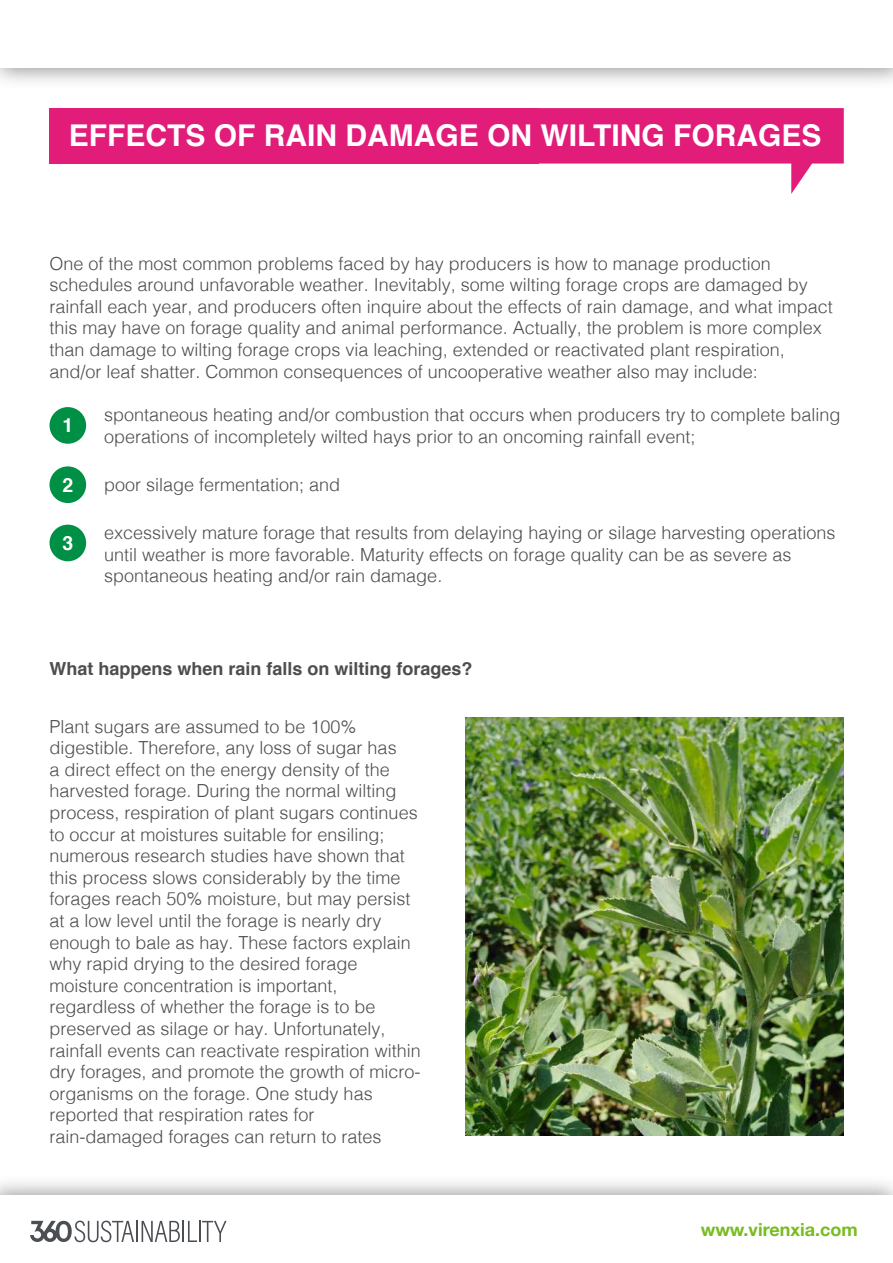
<style>
.page{position:relative;width:893px;height:1263px;background:#fff}
.page>*{position:absolute;margin:0;border:0;box-sizing:border-box;transform-origin:0 0}
.t1{font:700 30px "Helvetica";color:#fff}
.t2{font:700 19.5px "Helvetica";color:#fff}
.t3{font:300 18px/21.6px "Helvetica";color:#4d4d4d}
.t4{font:700 18px "Helvetica";color:#4d4d4d}
.t5{font:700 18px "Helvetica Neue";color:#78bc20}
</style>
<div class="page">
<div style="left:50px;top:407px;width:36px;height:37px;background:#009045;border-radius:50%"></div>
<div style="left:50px;top:466px;width:36px;height:37px;background:#009045;border-radius:50%"></div>
<div style="left:50px;top:525px;width:36px;height:36px;background:#009045;border-radius:50%"></div>
<svg style="left:539px;top:108px;width:305px;height:86px"></svg>
<div style="left:49px;top:108px;width:490px;height:56px;background:#e11c79"></div>
<img style="left:465px;top:717px;width:378px;height:418px">
<svg style="left:30px;top:1220px;width:104px;height:22px"></svg>
<hr style="left:136px;top:1221px;width:2px;height:21px;background:#4b4f54">
<svg style="left:142px;top:1221px;width:38px;height:21px"></svg>
<hr style="left:182px;top:1221px;width:2px;height:21px;background:#4b4f54">
<svg style="left:188px;top:1221px;width:39px;height:21px"></svg>
<h1 class="t1" style="left:69px;top:111px;width:754px">EFFECTS OF RAIN DAMAGE ON WILTING FORAGES</h1>
<p class="t3" style="left:50px;top:251px;width:785px">One of the most common problems faced by hay producers is how to manage production schedules around unfavorable weather. Inevitably, some wilting forage crops are damaged by rainfall each year, and producers often inquire about the effects of rain damage, and what impact this may have on forage quality and animal performance. Actually, the problem is more complex than damage to wilting forage crops via leaching, extended or reactivated plant respiration, and/or leaf shatter. Common consequences of uncooperative weather also may include:</p>
<p class="t2" style="left:62px;top:410px;width:12px">1</p>
<p class="t3" style="left:104px;top:403px;width:738px">spontaneous heating and/or combustion that occurs when producers try to complete baling operations of incompletely wilted hays prior to an oncoming rainfall event;</p>
<p class="t2" style="left:62px;top:469px;width:12px">2</p>
<p class="t3" style="left:104px;top:473px;width:238px">poor silage fermentation; and</p>
<p class="t3" style="left:104px;top:520px;width:733px">excessively mature forage that results from delaying haying or silage harvesting operations until weather is more favorable. Maturity effects on forage quality can be as severe as spontaneous heating and/or rain damage.</p>
<p class="t2" style="left:62px;top:527px;width:12px">3</p>
<p class="t4" style="left:50px;top:654px;width:425px">What happens when rain falls on wilting forages?</p>
<p class="t3" style="left:50px;top:714px;width:373px">Plant sugars are assumed to be 100% digestible. Therefore, any loss of sugar has<br>a direct effect on the energy density of the harvested forage. During the normal wilting process, respiration of plant sugars continues to occur at moistures suitable for ensiling; numerous research studies have shown that this process slows considerably by the time forages reach 50% moisture, but may persist at a low level until the forage is nearly dry enough to bale as hay. These factors explain why rapid drying to the desired forage moisture concentration is important, regardless of whether the forage is to be preserved as silage or hay. Unfortunately, rainfall events can reactivate respiration within dry forages, and promote the growth of micro&shy;organisms on the forage. One study has reported that respiration rates for rain-damaged forages can return to rates</p>
<p class="t5" style="left:701px;top:1215px;width:158px">www.virenxia.com</p>
</div>
